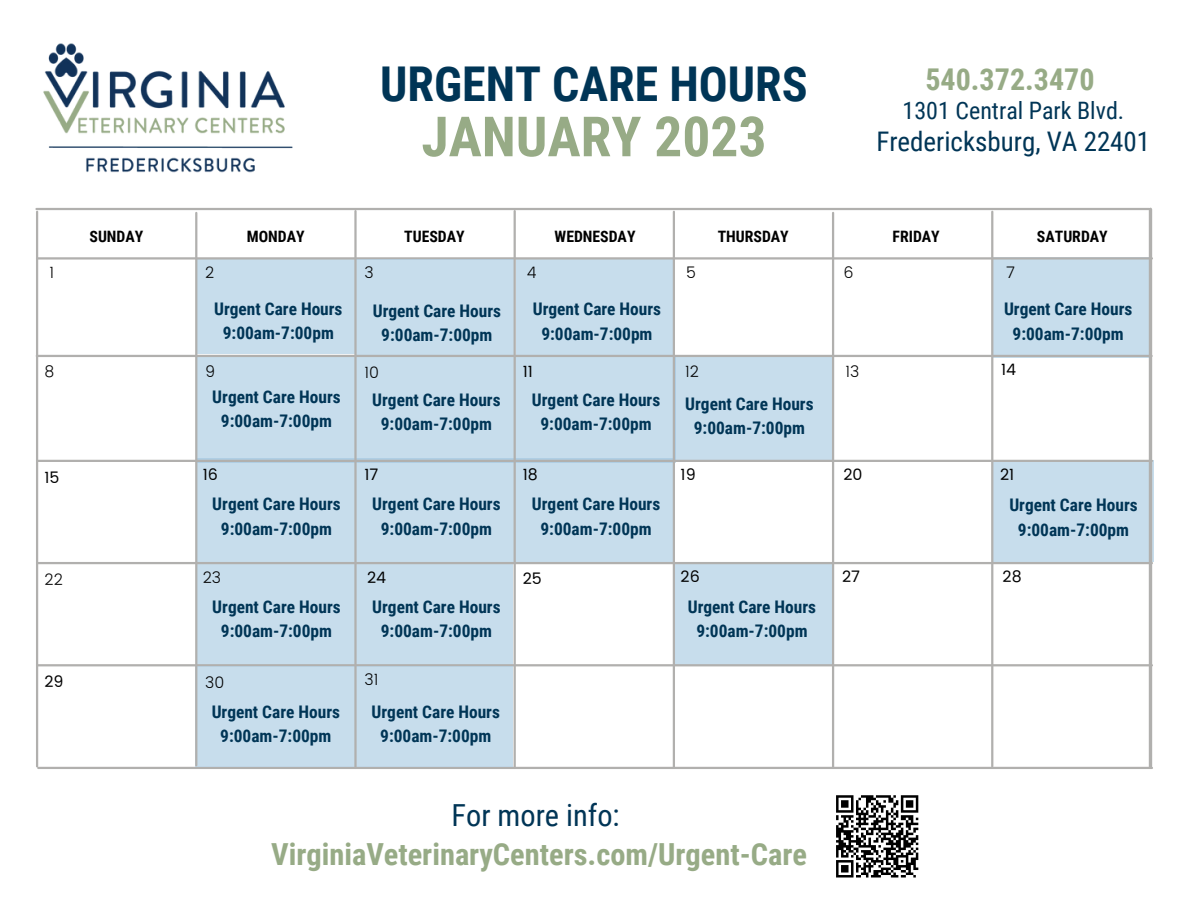
<style>
.page{position:relative;width:1188px;height:918px;background:#fff}
.page>*{position:absolute;margin:0;border:0;box-sizing:border-box;transform-origin:0 0}
.t1{font:700 55.5px "Roboto Condensed";color:#97ab86}
.t2{font:700 48px "Roboto Condensed";color:#003556}
.t3{font:700 30.45px "Roboto Condensed";color:#97ab86}
.t4{font:30.45px "Roboto Condensed";color:#003556}
.t5{font:700 30px "Roboto Condensed";color:#97ab86}
.t6{font:27px "Roboto Condensed";color:#003556}
.t7{font:24px "Roboto Condensed";color:#003556}
.t8{font:700 17.4px/24.3px "Roboto Condensed";color:#003556;text-align:center}
.t9{font:700 15.75px "Roboto Condensed";color:#000}
.t10{font:15.75px "Poppins";color:#000}
.t11{font:300 15.75px "Poppins";color:#000}
</style>
<div class="page">
<hr style="left:36px;top:208px;width:1113px;height:2px;background:#b1b0ae">
<hr style="left:38px;top:767px;width:1114px;height:2px;background:#b1b0ae">
<div style="left:197px;top:258px;width:159px;height:96px;background:#c7ddec"></div>
<div style="left:674px;top:356px;width:158px;height:105px;background:#c7ddec"></div>
<div style="left:197px;top:357px;width:479px;height:105px;background:#c7ddec"></div>
<div style="left:993px;top:460px;width:161px;height:102px;background:#c7ddec"></div>
<div style="left:196px;top:459px;width:477px;height:105px;background:#c7ddec"></div>
<div style="left:197px;top:564px;width:316px;height:101px;background:#c7ddec"></div>
<div style="left:992px;top:257px;width:158px;height:100px;background:#c7ddec"></div>
<div style="left:516px;top:258px;width:158px;height:98px;background:#c7ddec"></div>
<hr style="left:37px;top:257px;width:1115px;height:3px;background:#b1b0ae">
<hr style="left:37px;top:460px;width:1115px;height:2px;background:#b1b0ae">
<div style="left:674px;top:563px;width:158px;height:103px;background:#c7ddec"></div>
<hr style="left:37px;top:562px;width:1115px;height:2px;background:#b1b0ae">
<hr style="left:37px;top:664px;width:1115px;height:2px;background:#b1b0ae">
<hr style="left:36px;top:212px;width:2px;height:554px;background:#b1b0ae">
<div style="left:356px;top:260px;width:158px;height:95px;background:#c7ddec"></div>
<div style="left:196px;top:666px;width:317px;height:100px;background:#c7ddec"></div>
<hr style="left:354px;top:211px;width:3px;height:557px;background:#b1b0ae">
<hr style="left:514px;top:211px;width:2px;height:557px;background:#b1b0ae">
<hr style="left:673px;top:212px;width:2px;height:556px;background:#b1b0ae">
<hr style="left:832px;top:213px;width:2px;height:555px;background:#b1b0ae">
<hr style="left:991px;top:212px;width:2px;height:554px;background:#b1b0ae">
<hr style="left:195px;top:213px;width:2px;height:552px;background:#b1b0ae">
<hr style="left:1149px;top:209px;width:3px;height:558px;background:#b1b0ae">
<img style="left:43px;top:43px;width:250px;height:130px">
<svg style="left:836px;top:795px;width:83px;height:83px"></svg>
<hr style="left:37px;top:355px;width:1115px;height:2px;background:#b1b0ae">
<h2 class="t2" style="left:380px;top:57px;width:429px">URGENT CARE HOURS</h2>
<h1 class="t1" style="left:421px;top:105px;width:347px">JANUARY 2023</h1>
<h3 class="t5" style="left:925px;top:62px;width:171px">540.372.3470</h3>
<h3 class="t7" style="left:903px;top:97px;width:223px">1301 Central Park Blvd.</h3>
<h3 class="t6" style="left:876px;top:126px;width:275px">Fredericksburg, VA 22401</h3>
<p class="t9" style="left:90px;top:227px;width:55px">SUNDAY</p>
<p class="t9" style="left:247px;top:227px;width:59px">MONDAY</p>
<p class="t9" style="left:404px;top:227px;width:62px">TUESDAY</p>
<p class="t9" style="left:555px;top:227px;width:82px">WEDNESDAY</p>
<p class="t9" style="left:718px;top:227px;width:73px">THURSDAY</p>
<p class="t9" style="left:893px;top:227px;width:49px">FRIDAY</p>
<p class="t9" style="left:1037px;top:227px;width:72px">SATURDAY</p>
<p class="t11" style="left:686px;top:263px;width:11px">5</p>
<p class="t11" style="left:844px;top:263px;width:12px">6</p>
<p class="t11" style="left:1006px;top:263px;width:10px">7</p>
<p class="t11" style="left:49px;top:263px;width:6px">1</p>
<p class="t11" style="left:205px;top:263px;width:11px">2</p>
<p class="t11" style="left:364px;top:263px;width:11px">3</p>
<p class="t11" style="left:527px;top:263px;width:11px">4</p>
<p class="t8" style="left:214px;top:297px;width:130px">Urgent Care Hours<br>9:00am-7:00pm</p>
<p class="t8" style="left:373px;top:298px;width:130px">Urgent Care Hours<br>9:00am-7:00pm</p>
<p class="t8" style="left:533px;top:297px;width:130px">Urgent Care Hours<br>9:00am-7:00pm</p>
<p class="t8" style="left:1004px;top:297px;width:130px">Urgent Care Hours<br>9:00am-7:00pm</p>
<p class="t11" style="left:45px;top:362px;width:11px">8</p>
<p class="t11" style="left:205px;top:362px;width:11px">9</p>
<p class="t11" style="left:364px;top:364px;width:16px">10</p>
<p class="t10" style="left:523px;top:363px;width:12px">11</p>
<p class="t11" style="left:685px;top:363px;width:15px">12</p>
<p class="t11" style="left:845px;top:363px;width:15px">13</p>
<p class="t10" style="left:1001px;top:360px;width:17px">14</p>
<p class="t8" style="left:212px;top:385px;width:130px">Urgent Care Hours<br>9:00am-7:00pm</p>
<p class="t8" style="left:372px;top:388px;width:130px">Urgent Care Hours<br>9:00am-7:00pm</p>
<p class="t8" style="left:532px;top:388px;width:130px">Urgent Care Hours<br>9:00am-7:00pm</p>
<p class="t8" style="left:685px;top:392px;width:130px">Urgent Care Hours<br>9:00am-7:00pm</p>
<p class="t10" style="left:45px;top:469px;width:17px">15</p>
<p class="t10" style="left:203px;top:465px;width:17px">16</p>
<p class="t10" style="left:364px;top:465px;width:15px">17</p>
<p class="t10" style="left:523px;top:465px;width:17px">18</p>
<p class="t10" style="left:681px;top:465px;width:17px">19</p>
<p class="t10" style="left:844px;top:465px;width:21px">20</p>
<p class="t10" style="left:1000px;top:465px;width:16px">21</p>
<p class="t8" style="left:212px;top:492px;width:130px">Urgent Care Hours<br>9:00am-7:00pm</p>
<p class="t8" style="left:372px;top:492px;width:130px">Urgent Care Hours<br>9:00am-7:00pm</p>
<p class="t8" style="left:532px;top:492px;width:130px">Urgent Care Hours<br>9:00am-7:00pm</p>
<p class="t8" style="left:1009px;top:493px;width:130px">Urgent Care Hours<br>9:00am-7:00pm</p>
<p class="t11" style="left:45px;top:570px;width:20px">22</p>
<p class="t10" style="left:367px;top:568px;width:21px">24</p>
<p class="t10" style="left:523px;top:569px;width:21px">25</p>
<p class="t10" style="left:681px;top:568px;width:21px">26</p>
<p class="t10" style="left:1003px;top:567px;width:21px">28</p>
<p class="t10" style="left:842px;top:567px;width:19px">27</p>
<p class="t11" style="left:203px;top:568px;width:20px">23</p>
<p class="t10" style="left:45px;top:673px;width:21px">29</p>
<p class="t8" style="left:212px;top:594px;width:130px">Urgent Care Hours<br>9:00am-7:00pm</p>
<p class="t8" style="left:372px;top:594px;width:130px">Urgent Care Hours<br>9:00am-7:00pm</p>
<p class="t11" style="left:205px;top:674px;width:21px">30</p>
<p class="t11" style="left:364px;top:670px;width:15px">31</p>
<p class="t8" style="left:212px;top:700px;width:130px">Urgent Care Hours<br>9:00am-7:00pm</p>
<p class="t8" style="left:372px;top:700px;width:130px">Urgent Care Hours<br>9:00am-7:00pm</p>
<p class="t8" style="left:688px;top:594px;width:130px">Urgent Care Hours<br>9:00am-7:00pm</p>
<h3 class="t4" style="left:451px;top:798px;width:170px">For more info:</h3>
<h3 class="t3" style="left:271px;top:837px;width:537px">VirginiaVeterinaryCenters.com/Urgent-Care</h3>
</div>
